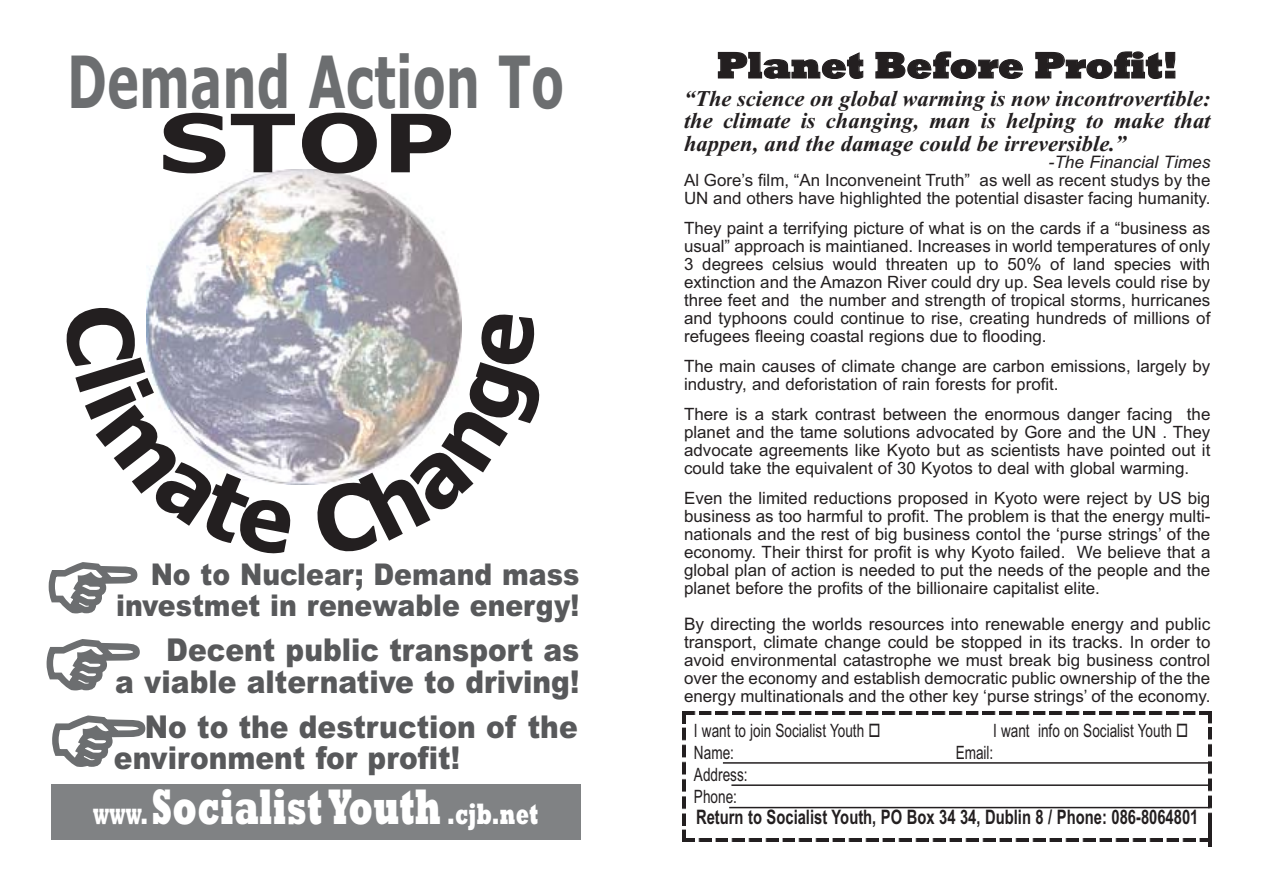
<style>
.page{position:relative;width:1263px;height:893px;background:#fff}
.page>*{position:absolute;margin:0;border:0;box-sizing:border-box;transform-origin:0 0}
.t1{font:700 80.4px "Verdana";color:#231f20;scale:1.24 1}
.t2{font:700 72.15px "Verdana";color:#6c6e70;scale:.67 1}
.t3{font:800 50.7px "Rockwell";letter-spacing:.015em;color:#fff;scale:.64 1}
.t4{font:800 37.5px "Rockwell";color:#231f20}
.t5{font:900 31.5px/31.5px "Arial";color:#58595b;text-align:right;scale:.89 1}
.t6{font:900 30px/31.5px "Arial";color:#58595b;text-align:right;scale:.89 1}
.t7{font:italic 700 22.5px/22.5px "Times New Roman";color:#231f20;text-align:justify}
.t8{font:700 19.95px "Arial";color:#231f20;scale:.74 1}
.t9{font:18.3px/22px "Arial";color:#231f20;scale:.74 1}
.t10{font:17.25px/18px "Arial";color:#231f20}
.t11{font:italic 17.25px "Arial";color:#231f20}
.t12{font:16.95px/18px "Arial";color:#231f20;text-align:justify}
.s1{font-size:22.5px}
.s2{font-size:30px}
.s3{font-size:16.95px}
</style>
<div class="page">
<div style="left:51px;top:784px;width:529px;height:56px;background:#808284"></div>
<img style="left:147px;top:169px;width:315px;height:315px">
<svg style="left:683px;top:711px;width:13px;height:12px"></svg>
<img style="left:699px;top:711px;width:501px;height:3px">
<img style="left:1209px;top:714px;width:3px;height:102px">
<svg style="left:1200px;top:711px;width:12px;height:3px"></svg>
<img style="left:698px;top:839px;width:511px;height:3px">
<img style="left:1209px;top:816px;width:3px;height:30px">
<img style="left:683px;top:723px;width:3px;height:116px">
<svg style="left:683px;top:839px;width:12px;height:3px"></svg>
<hr style="left:723px;top:762px;width:489px;height:2px;background:#231f20">
<hr style="left:731px;top:784px;width:481px;height:2px;background:#231f20">
<hr style="left:729px;top:807px;width:481px;height:1px;background:#231f20">
<svg style="left:146px;top:304px;width:148px;height:181px"></svg>
<svg style="left:312px;top:312px;width:150px;height:173px"></svg>
<h2 class="t2" style="left:67px;top:53px;width:743px">Demand Action To</h2>
<h1 class="t1" style="left:158px;top:111px;width:241px">STOP</h1>
<h3 class="t6" style="left:116px;top:561px;width:522px">No to Nuclear; Demand mass investmet in renewable energy!</h3>
<h3 class="t5" style="left:115px;top:637px;width:523px">Decent public transport as<br>a viable alternative to driving!</h3>
<h3 class="t5" style="left:114px;top:714px;width:523px;text-align:left;text-indent:31px">No to the destruction of the environment for profit!</h3>
<h3 class="t3" style="left:93px;top:790px;width:697px"><span class="s1">WWW</span><span class="s2">.</span> Socialist Youth <span class="s2">.cjb.net</span></h3>
<h3 class="t4" style="left:717px;top:52px;width:462px">Planet Before Profit!</h3>
<h3 class="t7" style="left:684px;top:89px;width:528px">“The science on global warming is now incontrovertible: the climate is changing, man is helping to make that happen, and the damage could be irreversible.”</h3>
<p class="t11" style="left:1048px;top:156px;width:163px">-The Financial Times</p>
<p class="t12" style="left:684px;top:173px;width:528px">Al Gore’s film, “An Inconveneint Truth” as well as recent studys by the<br>UN and others have highlighted the potential disaster facing humanity.</p>
<p class="t12" style="left:684px;top:221px;width:528px">They paint a terrifying picture of what is on the cards if a “business as usual” approach is maintianed. Increases in world temperatures of only 3 degrees celsius would threaten up to 50% of land species with extinction and the Amazon River could dry up. Sea levels could rise by three feet and the number and strength of tropical storms, hurricanes and typhoons could continue to rise, creating hundreds of millions of refugees fleeing coastal regions due to flooding.</p>
<p class="t12" style="left:684px;top:359px;width:528px">The main causes of climate change are carbon emissions, largely by industry, and deforistation of rain forests for profit.</p>
<p class="t12" style="left:684px;top:407px;width:528px">There is a stark contrast between the enormous danger facing the planet and the tame solutions advocated by Gore and the UN . They advocate agreements like Kyoto but as scientists have pointed out it could take the equivalent of 30 Kyotos to deal with global warming.</p>
<p class="t12" style="left:684px;top:491px;width:528px">Even the limited reductions proposed in Kyoto were reject by US big business as too harmful to profit. The problem is that the energy multi&shy;nationals and the rest of big business contol the ‘purse strings’ of the economy. Their thirst for profit is why Kyoto failed. We believe that a global plan of action is needed to put the needs of the people and the planet before the profits of the billionaire capitalist elite.</p>
<p class="t10" style="left:684px;top:617px;width:528px">By directing the worlds resources into renewable energy and public transport, climate change could be stopped in its tracks. <span class="s3">In order to</span></p>
<p class="t12" style="left:684px;top:653px;width:528px">avoid environmental catastrophe we must break big business control over the economy and establish democratic public ownership of the the energy multinationals and the other key ‘purse strings’ of the economy.</p>
<p class="t9" style="left:694px;top:721px;width:232px">I want to join Socialist Youth</p>
<p class="t9" style="left:993px;top:721px;width:243px">I want info on Socialist Youth</p>
<p class="t9" style="left:694px;top:743px;width:56px">Name:</p>
<p class="t9" style="left:956px;top:743px;width:52px">Email:</p>
<p class="t9" style="left:694px;top:765px;width:74px">Address:<br>Phone:</p>
<p class="t8" style="left:696px;top:810px;width:680px">Return to Socialist Youth, PO Box 34 34, Dublin 8 / Phone: 086-8064801</p>
</div>
